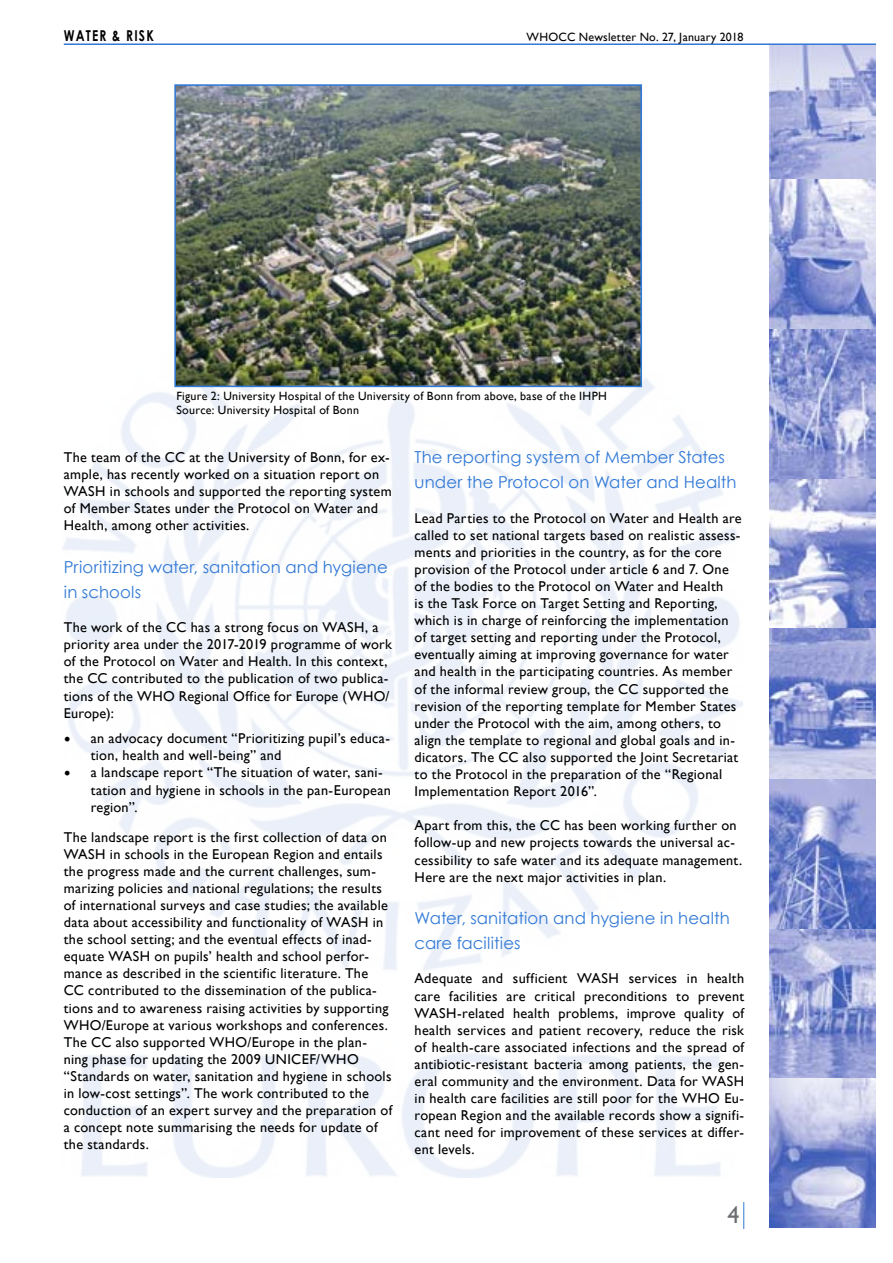
<style>
.page{position:relative;width:893px;height:1263px;background:#fff}
.page>*{position:absolute;margin:0;border:0;box-sizing:border-box;transform-origin:0 0}
.t1{font:24px "Gill Sans";color:#6d6e71}
.t2{font:16.5px/25.2px "Century Gothic";letter-spacing:.005em;color:#3179d6}
.t3{font:700 15px "Century Gothic";letter-spacing:.1em;color:#000;scale:.8 1}
.t4{font:14.25px/17.1px "Gill Sans";letter-spacing:.02em;color:#000}
.t5{font:12px/14.4px "Gill Sans";letter-spacing:.02em;color:#000}
.s1{font-family:"Minion Pro";font-size:18px}
</style>
<div class="page">
<img style="left:770px;top:45px;width:106px;height:1183px">
<svg style="left:743px;top:1202px;width:1px;height:27px"></svg>
<hr style="left:64px;top:43px;width:812px;height:2px;background:#3179d6">
<img style="left:177px;top:87px;width:462px;height:297px">
<div style="left:174px;top:84px;width:468px;height:303px;border:2px solid #3179d6"></div>
<p class="t3" style="left:64px;top:24px;width:114px">WATER &amp; RISK</p>
<p class="t5" style="left:527px;top:30px;width:218px">WHOCC Newsletter No. 27, January 2018</p>
<p class="t5" style="left:176px;top:388px;width:432px">Figure 2: University Hospital of the University of Bonn from above, base of the IHPH<br>Source: University Hospital of Bonn</p>
<p class="t4" style="left:64px;top:449px;width:329px">The team of the CC at the University of Bonn, for ex&shy;ample, has recently worked on a situation report on WASH in schools and supported the reporting system of Member States under the Protocol on Water and Health, among other activities.</p>
<p class="t2" style="left:64px;top:554px;width:325px">Prioritizing water, sanitation and hygiene in schools</p>
<p class="t4" style="left:64px;top:619px;width:330px">The work of the CC has a strong focus on WASH, a priority area under the 2017-2019 programme of work of the Protocol on Water and Health. In this context, the CC contributed to the publication of two publica&shy;tions of the WHO Regional Office for Europe (WHO/ Europe):</p>
<p class="t4" style="left:91px;top:730px;width:301px;text-indent:-27px"><span class="s1">•</span> an advocacy document “Prioritizing pupil’s educa&shy;tion, health and well-being” and</p>
<p class="t4" style="left:91px;top:764px;width:302px;text-indent:-27px"><span class="s1">•</span> a landscape report “The situation of water, sani&shy;tation and hygiene in schools in the pan-European region”.</p>
<p class="t4" style="left:64px;top:828px;width:330px">The landscape report is the first collection of data on WASH in schools in the European Region and entails the progress made and the current challenges, sum&shy;marizing policies and national regulations; the results of international surveys and case studies; the available data about accessibility and functionality of WASH in the school setting; and the eventual effects of inad&shy;equate WASH on pupils’ health and school perfor&shy;mance as described in the scientific literature. The<br>CC contributed to the dissemination of the publica&shy;tions and to awareness raising activities by supporting WHO/Europe at various workshops and conferences.<br>The CC also supported WHO/Europe in the plan&shy;ning phase for updating the 2009 UNICEF/WHO “Standards on water, sanitation and hygiene in schools in low-cost settings”. The work contributed to the conduction of an expert survey and the preparation of a concept note summarising the needs for update of the standards.</p>
<p class="t2" style="left:415px;top:444px;width:323px">The reporting system of Member States under the Protocol on Water and Health</p>
<p class="t4" style="left:415px;top:509px;width:329px">Lead Parties to the Protocol on Water and Health are called to set national targets based on realistic assess&shy;ments and priorities in the country, as for the core provision of the Protocol under article 6 and 7. One of the bodies to the Protocol on Water and Health<br>is the Task Force on Target Setting and Reporting, which is in charge of reinforcing the implementation of target setting and reporting under the Protocol, eventually aiming at improving governance for water and health in the participating countries. As member of the informal review group, the CC supported the revision of the reporting template for Member States under the Protocol with the aim, among others, to align the template to regional and global goals and in&shy;dicators. The CC also supported the Joint Secretariat to the Protocol in the preparation of the “Regional Implementation Report 2016”.</p>
<p class="t4" style="left:415px;top:817px;width:329px">Apart from this, the CC has been working further on follow-up and new projects towards the universal ac&shy;cessibility to safe water and its adequate management.<br>Here are the next major activities in plan.</p>
<p class="t2" style="left:415px;top:905px;width:317px">Water, sanitation and hygiene in health care facilities</p>
<p class="t4" style="left:415px;top:970px;width:331px;text-align:justify">Adequate and sufficient WASH services in health care facilities are critical preconditions to prevent WASH-related health problems, improve quality of health services and patient recovery, reduce the risk of health-care associated infections and the spread of antibiotic-resistant bacteria among patients, the gen&shy;eral community and the environment. Data for WASH in health care facilities are still poor for the WHO Eu&shy;ropean Region and the available records show a signifi&shy;cant need for improvement of these services at differ&shy;ent levels.</p>
<h1 class="t1" style="left:727px;top:1201px;width:13px">4</h1>
</div>
